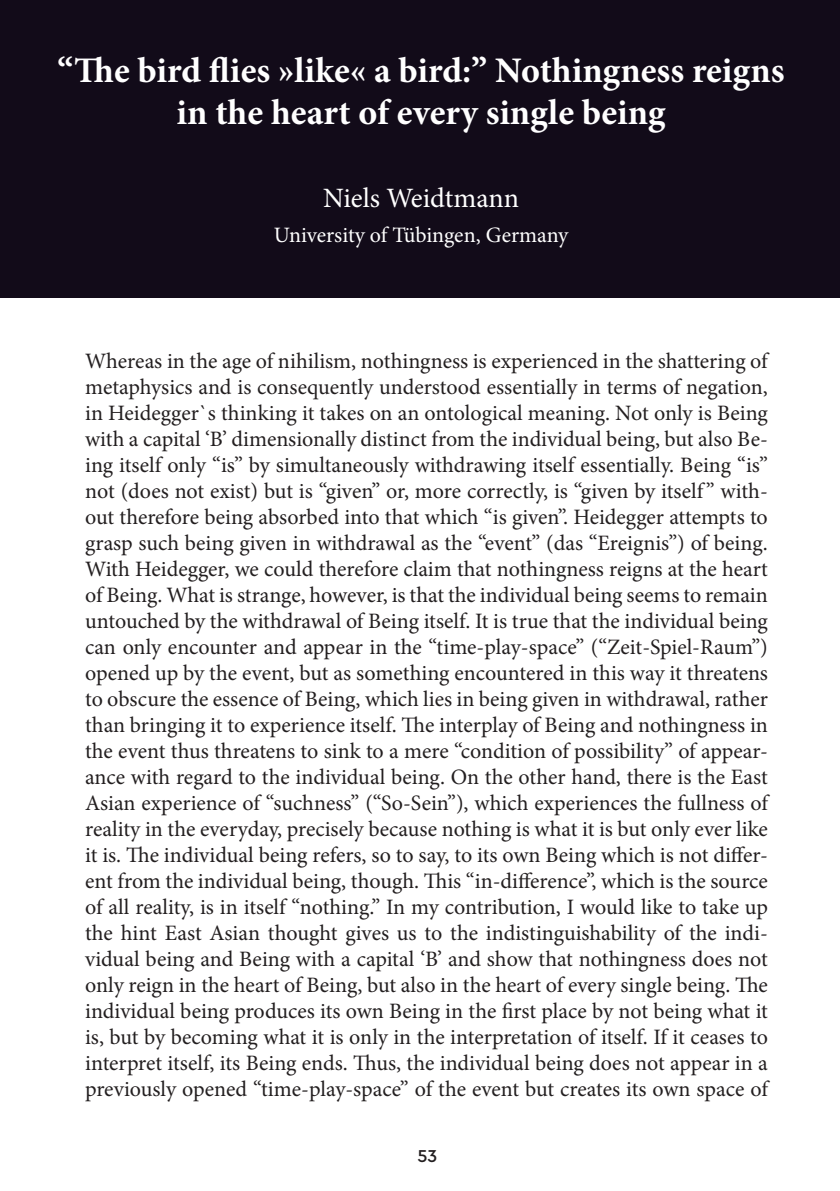
<style>
.page{position:relative;width:840px;height:1191px;background:#fff}
.page>*{position:absolute;margin:0;border:0;box-sizing:border-box;transform-origin:0 0}
.NASLOV_1{font:700 36px/42px "Minion Pro";color:#fff;text-align:center}
.AVTOR{font:28px "Minion Pro";letter-spacing:-.005em;color:#fff}
.t1{font:22px/26px "Minion Pro";color:#231f20;text-align:justify}
.USTANOVA{font:22px "Minion Pro";letter-spacing:-.005em;color:#fff}
.t2{font:500 18px "Cera Pro";color:#231f20}
</style>
<div class="page">
<hr style="left:0;top:0;width:1px;height:298px;background:#120b19">
<div style="left:1px;top:0;width:838px;height:298px;background:#120b19"></div>
<p class="NASLOV_1" style="left:58px;top:49px;width:728px">“The bird flies »like« a bird:” Nothingness reigns in the heart of every single being</p>
<p class="AVTOR" style="left:323px;top:179px;width:197px">Niels Weidtmann</p>
<p class="USTANOVA" style="left:274px;top:220px;width:296px">University of Tübingen, Germany</p>
<p class="t1" style="left:85px;top:348px;width:684px">Whereas in the age of nihilism, nothingness is experienced in the shattering of metaphysics and is consequently understood essentially in terms of negation, in Heidegger`s thinking it takes on an ontological meaning. Not only is Being with a capital ‘B’ dimensionally distinct from the individual being, but also Be&shy;ing itself only “is” by simultaneously withdrawing itself essentially. Being “is” not (does not exist) but is “given” or, more correctly, is “given by itself ” with&shy;out therefore being absorbed into that which “is given”. Heidegger attempts to grasp such being given in withdrawal as the “event” (das “Ereignis”) of being.<br>With Heidegger, we could therefore claim that nothingness reigns at the heart of Being. What is strange, however, is that the individual being seems to remain untouched by the withdrawal of Being itself. It is true that the individual being can only encounter and appear in the “time-play-space” (“Zeit-Spiel-Raum”) opened up by the event, but as something encountered in this way it threatens to obscure the essence of Being, which lies in being given in withdrawal, rather than bringing it to experience itself. The interplay of Being and nothingness in the event thus threatens to sink to a mere “condition of possibility” of appear&shy;ance with regard to the individual being. On the other hand, there is the East Asian experience of “suchness” (“So-Sein”), which experiences the fullness of reality in the everyday, precisely because nothing is what it is but only ever like it is. The individual being refers, so to say, to its own Being which is not differ&shy;ent from the individual being, though. This “in-difference”, which is the source of all reality, is in itself “nothing.” In my contribution, I would like to take up the hint East Asian thought gives us to the indistinguishability of the indi&shy;vidual being and Being with a capital ‘B’ and show that nothingness does not only reign in the heart of Being, but also in the heart of every single being. The individual being produces its own Being in the first place by not being what it is, but by becoming what it is only in the interpretation of itself. If it ceases to interpret itself, its Being ends. Thus, the individual being does not appear in a previously opened “time-play-space” of the event but creates its own space of</p>
<p class="t2" style="left:417px;top:1144px;width:21px">53</p>
</div>
